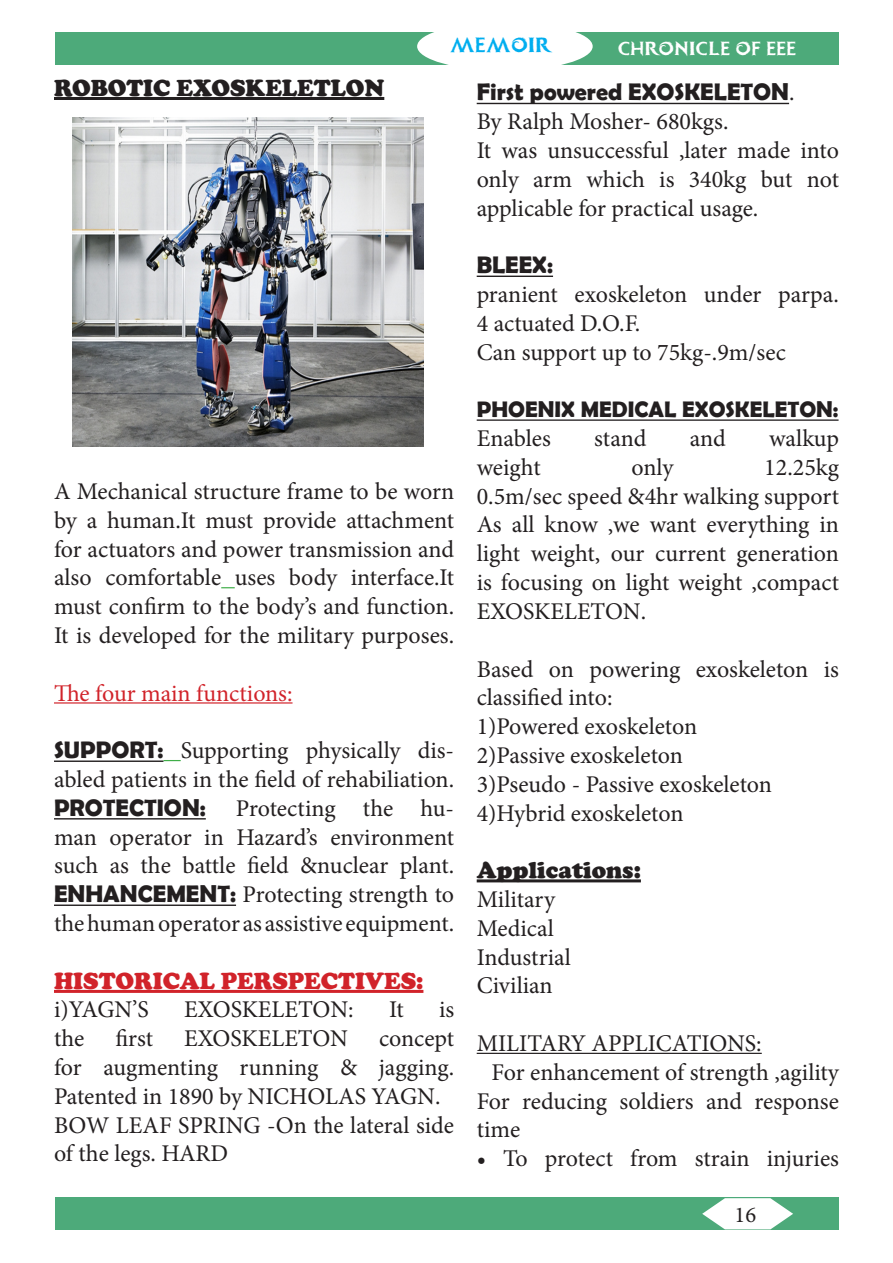
<style>
.page{position:relative;width:893px;height:1263px;background:#fff}
.page>*{position:absolute;margin:0;border:0;box-sizing:border-box;transform-origin:0 0}
.t1{font:24px/28.8px "Minion Pro";color:#231f20}
.t2{font:700 24px "Berlin Sans FB Demi";color:#231f20}
.t3{font:900 24px "Cooper";color:#231f20}
.t4{font:900 24px "Cooper";color:#d1232a}
.t5{font:24px "Minion Pro";color:#d1232a}
.t6{font:700 22.5px "Berlin Sans FB Demi";color:#231f20}
.t7{font:22.5px "Minion Pro";color:#231f20}
.t8{font:19.5px "Frozito";color:#00aeef}
.t9{font:18px "Frozito";color:#fff}
.s1{font-family:"Berlin Sans FB Demi";font-weight:700}
.s2{font-family:"Minion Pro";font-weight:400}
</style>
<div class="page">
<div style="left:55px;top:32px;width:783px;height:33px;background:#4daa7a"></div>
<div style="left:417px;top:22px;width:176px;height:49px;background:#fff;border-radius:50%"></div>
<div style="left:55px;top:1197px;width:783px;height:33px;background:#4daa7a"></div>
<svg style="left:702px;top:1198px;width:91px;height:31px"></svg>
<hr style="left:54px;top:97px;width:330px;height:3px;background:#231f20">
<svg style="left:221px;top:587px;width:14px;height:1px"></svg>
<hr style="left:54px;top:702px;width:239px;height:1px;background:#d1232a">
<hr style="left:54px;top:760px;width:109px;height:2px;background:#231f20">
<svg style="left:163px;top:760px;width:18px;height:1px"></svg>
<hr style="left:54px;top:818px;width:152px;height:1px;background:#231f20">
<hr style="left:54px;top:904px;width:182px;height:2px;background:#231f20">
<hr style="left:54px;top:990px;width:369px;height:3px;background:#d1232a">
<img style="left:72px;top:118px;width:351px;height:328px">
<hr style="left:477px;top:103px;width:312px;height:1px;background:#231f20">
<hr style="left:477px;top:276px;width:76px;height:1px;background:#231f20">
<hr style="left:477px;top:419px;width:361px;height:2px;background:#231f20">
<hr style="left:477px;top:879px;width:164px;height:3px;background:#231f20">
<hr style="left:477px;top:1053px;width:285px;height:1px;background:#231f20">
<p class="t8" style="left:450px;top:37px;width:105px">MEMOIR</p>
<p class="t9" style="left:618px;top:41px;width:180px">CHRONICLE OF EEE</p>
<p class="t3" style="left:54px;top:74px;width:332px">ROBOTIC EXOSKELETLON</p>
<p class="t1" style="left:54px;top:477px;width:402px;text-align:justify">A Mechanical structure frame to be worn by a human.It must provide attachment for actuators and power transmission and also comfortable uses body interface.It must confirm to the body’s and function.<br>It is developed for the military purposes.</p>
<p class="t5" style="left:54px;top:677px;width:240px">The four main functions:</p>
<p class="t1" style="left:54px;top:736px;width:402px"><span class="s1">SUPPORT:</span> Supporting physically dis&shy;abled patients in the field of rehabiliation.</p>
<p class="t2" style="left:54px;top:794px;width:153px">PROTECTION:</p>
<p class="t1" style="left:54px;top:794px;width:402px;text-align:right">Protecting the hu-<br>man operator in Hazard’s environment</p>
<p class="t1" style="left:54px;top:851px;width:402px">such as the battle field &amp;nuclear plant.</p>
<p class="t1" style="left:54px;top:880px;width:402px"><span class="s1">ENHANCEMENT:</span> Protecting strength to the human operator as assistive equipment.</p>
<p class="t4" style="left:54px;top:966px;width:371px">HISTORICAL PERSPECTIVES:</p>
<p class="t1" style="left:54px;top:995px;width:96px">i)YAGN’S</p>
<p class="t1" style="left:184px;top:995px;width:171px">EXOSKELETON:</p>
<p class="t1" style="left:389px;top:995px;width:16px">It</p>
<p class="t1" style="left:439px;top:995px;width:17px">is</p>
<p class="t1" style="left:54px;top:1024px;width:32px">the</p>
<p class="t1" style="left:115px;top:1024px;width:39px">first</p>
<p class="t1" style="left:184px;top:1024px;width:165px">EXOSKELETON</p>
<p class="t1" style="left:54px;top:1024px;width:402px;text-align:right">concept<br>for augmenting running &amp; jagging.</p>
<p class="t1" style="left:54px;top:1082px;width:388px">Patented in 1890 by NICHOLAS YAGN.</p>
<p class="t1" style="left:54px;top:1111px;width:402px">BOW LEAF SPRING -On the lateral side of the legs. HARD</p>
<p class="t2" style="left:477px;top:78px;width:319px">First powered EXOSKELETON<span class="s2">.</span></p>
<p class="t1" style="left:477px;top:107px;width:253px">By Ralph Mosher- 680kgs.</p>
<p class="t1" style="left:477px;top:136px;width:364px">It was unsuccessful ,later made into only arm which is 340kg but not</p>
<p class="t1" style="left:477px;top:194px;width:283px">applicable for practical usage.</p>
<p class="t2" style="left:477px;top:251px;width:78px">BLEEX:</p>
<p class="t1" style="left:477px;top:280px;width:364px">pranient exoskeleton under parpa.</p>
<p class="t1" style="left:477px;top:309px;width:165px">4 actuated D.O.F.</p>
<p class="t1" style="left:477px;top:338px;width:311px">Can support up to 75kg-.9m/sec</p>
<p class="t6" style="left:477px;top:396px;width:363px">PHOENIX MEDICAL EXOSKELETON:</p>
<p class="t1" style="left:477px;top:424px;width:76px">Enables</p>
<p class="t1" style="left:594px;top:424px;width:54px">stand</p>
<p class="t1" style="left:690px;top:424px;width:38px">and</p>
<p class="t1" style="left:769px;top:424px;width:71px">walkup</p>
<p class="t1" style="left:477px;top:453px;width:65px">weight</p>
<p class="t1" style="left:631px;top:453px;width:44px">only</p>
<p class="t1" style="left:764px;top:453px;width:76px">12.25kg</p>
<p class="t1" style="left:477px;top:482px;width:364px">0.5m/sec speed &amp;4hr walking support</p>
<p class="t1" style="left:477px;top:510px;width:364px">As all know ,we want everything in light weight, our current generation</p>
<p class="t1" style="left:477px;top:568px;width:364px">is focusing on light weight ,compact<br>EXOSKELETON.</p>
<p class="t1" style="left:477px;top:654px;width:364px">Based on powering exoskeleton is classified into:</p>
<p class="t1" style="left:477px;top:712px;width:222px">1)Powered exoskeleton</p>
<p class="t1" style="left:477px;top:741px;width:208px">2)Passive exoskeleton</p>
<p class="t1" style="left:477px;top:770px;width:297px">3)Pseudo - Passive exoskeleton</p>
<p class="t1" style="left:477px;top:798px;width:208px">4)Hybrid exoskeleton</p>
<p class="t3" style="left:477px;top:856px;width:166px">Applications:</p>
<p class="t1" style="left:477px;top:885px;width:80px">Military</p>
<p class="t1" style="left:477px;top:914px;width:79px">Medical</p>
<p class="t1" style="left:477px;top:942px;width:96px">Industrial</p>
<p class="t1" style="left:477px;top:971px;width:77px">Civilian</p>
<p class="t1" style="left:477px;top:1029px;width:287px">MILITARY APPLICATIONS:</p>
<p class="t1" style="left:492px;top:1058px;width:349px">For enhancement of strength ,agility</p>
<p class="t1" style="left:477px;top:1086px;width:364px">For reducing soldiers and response time</p>
<p class="t1" style="left:477px;top:1144px;width:364px">• To protect from strain injuries</p>
<p class="t7" style="left:735px;top:1200px;width:23px">16</p>
</div>
